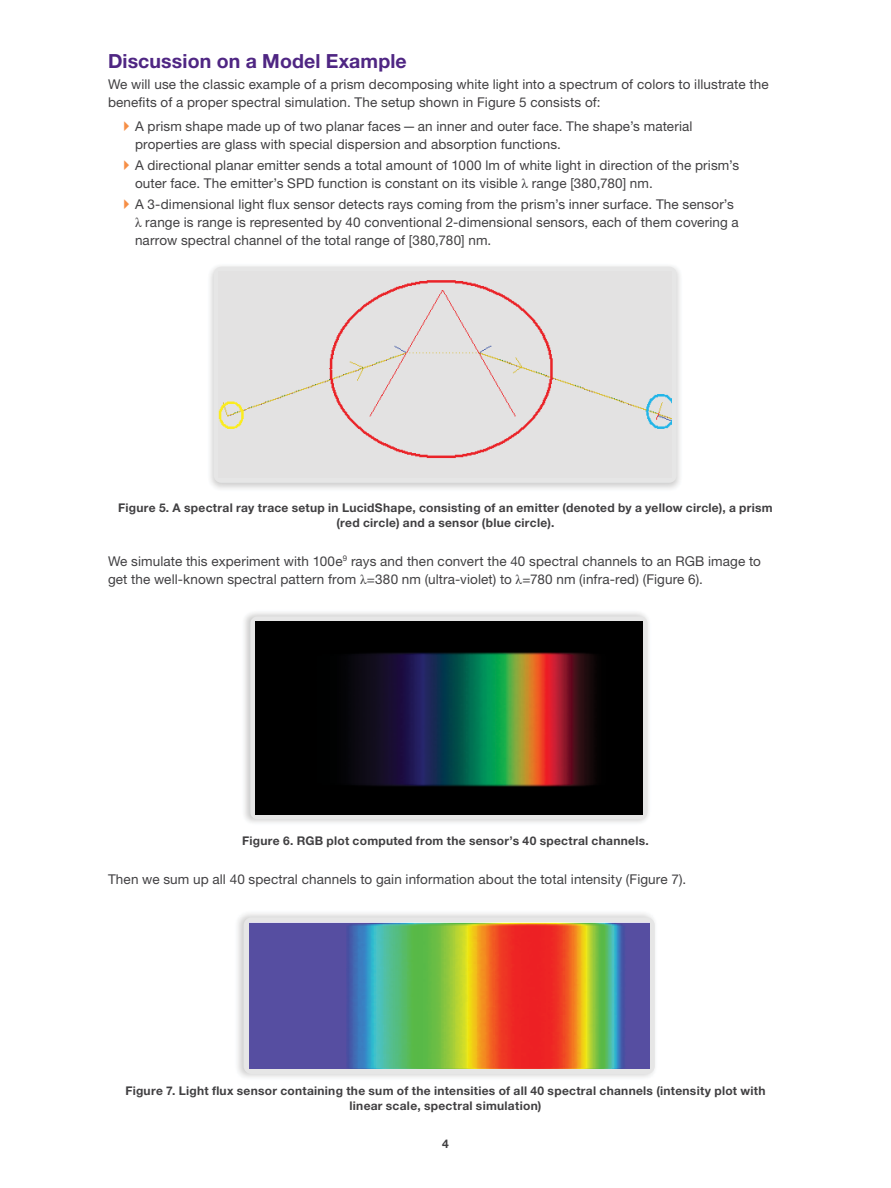
<style>
.page{position:relative;width:891px;height:1188px;background:#fff}
.page>*{position:absolute;margin:0;border:0;box-sizing:border-box;transform-origin:0 0}
._03_Subhead_level_1{font:700 19.5px "Helvetica Neue LT Std";letter-spacing:.005em;color:#4f2683}
._04_Body_copy{font:13.5px/18px "Helvetica Neue LT Std";letter-spacing:.01em;color:#414042}
._06_Figure_caption{font:700 12px/15px "Helvetica Neue LT Std";letter-spacing:.025em;color:#414042;text-align:center}
.s1{font-family:"Times New Roman"}
</style>
<div class="page">
<div style="left:214px;top:267px;width:463px;height:216px;background:#e6e6e6"></div>
<div style="left:219px;top:272px;width:452px;height:206px;background:#e3e2e2"></div>
<img style="left:244px;top:612px;width:405px;height:211px">
<div style="left:250px;top:616px;width:397px;height:203px;background:#e6e6e6"></div>
<img style="left:255px;top:621px;width:388px;height:194px">
<div style="left:244px;top:917px;width:411px;height:157px;background:#e6e6e6"></div>
<img style="left:249px;top:923px;width:400px;height:146px">
<p class="_03_Subhead_level_1" style="left:108px;top:49px;width:300px">Discussion on a Model Example</p>
<p class="_04_Body_copy" style="left:108px;top:75px;width:662px">We will use the classic example of a prism decomposing white light into a spectrum of colors to illustrate the benefits of a proper spectral simulation. The setup shown in Figure 5 consists of:</p>
<p class="_04_Body_copy" style="left:135px;top:117px;width:559px">A prism shape made up of two planar faces—an inner and outer face. The shape’s material properties are glass with special dispersion and absorption functions.</p>
<p class="_04_Body_copy" style="left:135px;top:156px;width:606px">A directional planar emitter sends a total amount of 1000 lm of white light in direction of the prism’s outer face. The emitter’s SPD function is constant on its visible <span class="s1">λ</span> range [380,780] nm.</p>
<p class="_04_Body_copy" style="left:135px;top:195px;width:605px">A 3-dimensional light flux sensor detects rays coming from the prism’s inner surface. The sensor’s <span class="s1">λ</span> range is range is represented by 40 conventional 2-dimensional sensors, each of them covering a narrow spectral channel of the total range of [380,780] nm.</p>
<p class="_06_Figure_caption" style="left:118px;top:500px;width:656px">Figure 5. A spectral ray trace setup in LucidShape, consisting of an emitter (denoted by a yellow circle), a prism (red circle) and a sensor (blue circle).</p>
<p class="_04_Body_copy" style="left:108px;top:552px;width:654px">We simulate this experiment with 100e<sup>9</sup> rays and then convert the 40 spectral channels to an RGB image to get the well-known spectral pattern from <span class="s1">λ</span>=380 nm (ultra-violet) to <span class="s1">λ</span>=780 nm (infra-red) (Figure 6).</p>
<p class="_06_Figure_caption" style="left:242px;top:833px;width:408px">Figure 6. RGB plot computed from the sensor’s 40 spectral channels.</p>
<p class="_04_Body_copy" style="left:108px;top:870px;width:580px">Then we sum up all 40 spectral channels to gain information about the total intensity (Figure 7).</p>
<p class="_06_Figure_caption" style="left:125px;top:1083px;width:642px">Figure 7. Light flux sensor containing the sum of the intensities of all 40 spectral channels (intensity plot with linear scale, spectral simulation)</p>
<p class="_06_Figure_caption" style="left:442px;top:1135px;width:8px">4</p>
</div>
